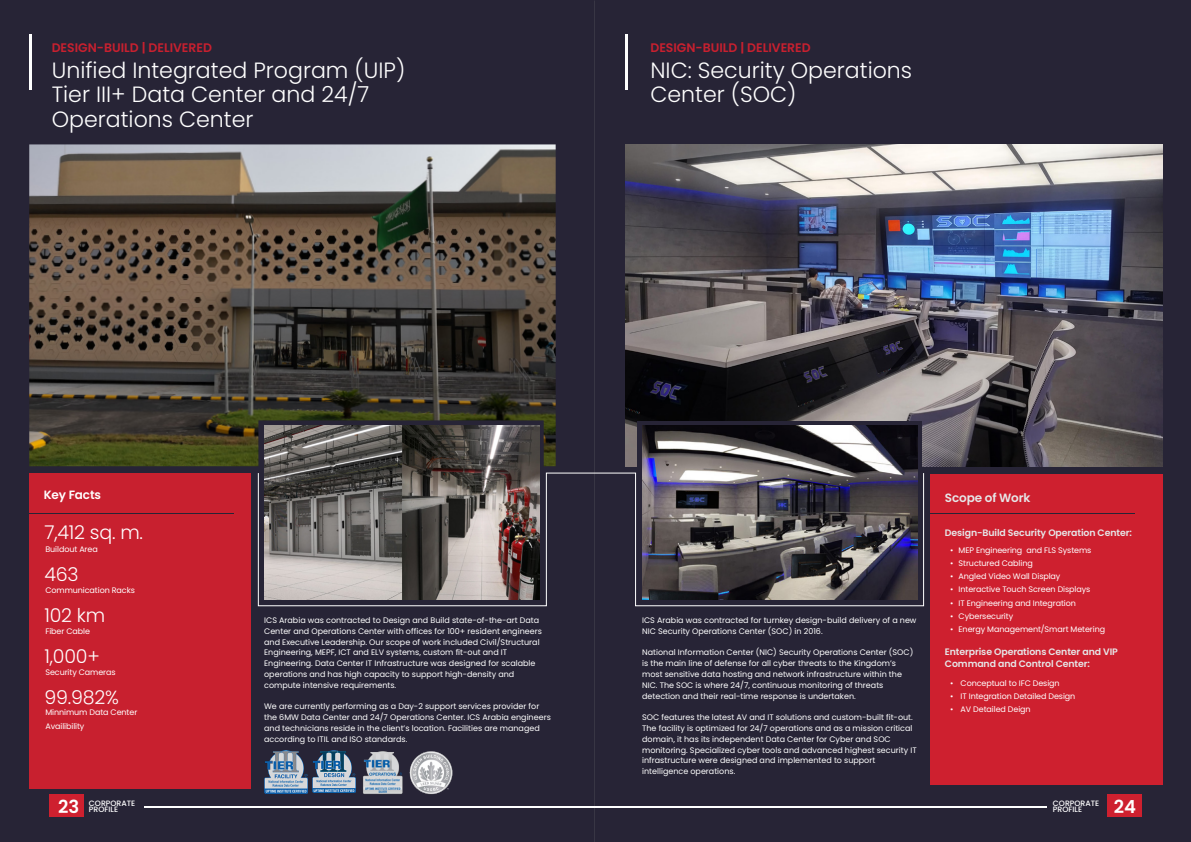
<style>
.page{position:relative;width:1191px;height:842px;background:#272436}
.page>*{position:absolute;margin:0;border:0;box-sizing:border-box;transform-origin:0 0}
.t1{font:300 22.1px/24.3px "Poppins";color:#fff}
.t2{font:300 19px "Poppins";letter-spacing:-.01em;color:#fff}
.t3{font:600 18px "Poppins";color:#fff}
.t4{font:600 12.4px "Poppins";color:#c8202f}
.t5{font:600 12px "Poppins";letter-spacing:-.01em;color:#e6e7e8}
.t6{font:600 12px "Poppins";letter-spacing:-.01em;color:#fff}
.t7{font:600 9.4px/11.5px "Poppins";letter-spacing:-.01em;color:#e6e7e8}
.t8{font:8px/10.8px "Poppins";color:#fff}
.t9{font:500 7.7px/6.5px "Poppins";color:#fff}
</style>
<div class="page">
<div style="left:49px;top:795px;width:35px;height:22px;background:#ce202f"></div>
<hr style="left:144px;top:806px;width:451px;height:1px;background:#fff">
<div style="left:1107px;top:795px;width:34px;height:22px;background:#ce202f"></div>
<hr style="left:595px;top:806px;width:452px;height:1px;background:#fff">
<img style="left:29px;top:144px;width:526px;height:322px">
<div style="left:29px;top:474px;width:221px;height:315px;background:#c8202f"></div>
<hr style="left:29px;top:513px;width:205px;height:1px;background:#272436">
<div style="left:258px;top:420px;width:285px;height:183px;background:#272436;border:1px solid #272436"></div>
<hr style="left:29px;top:34px;width:3px;height:56px;background:#fff">
<hr style="left:625px;top:34px;width:2px;height:56px;background:#fff">
<div style="left:930px;top:474px;width:232px;height:310px;background:#ce202f"></div>
<svg style="left:257px;top:472px;width:667px;height:135px"></svg>
<img style="left:313px;top:751px;width:43px;height:42px">
<img style="left:264px;top:751px;width:43px;height:42px">
<img style="left:363px;top:751px;width:90px;height:43px">
<img style="left:264px;top:425px;width:276px;height:175px">
<img style="left:625px;top:144px;width:537px;height:322px">
<div style="left:637px;top:421px;width:284px;height:181px;background:#272436"></div>
<img style="left:642px;top:425px;width:275px;height:175px">
<hr style="left:930px;top:513px;width:204px;height:1px;background:#272436">
<h3 class="t4" style="left:52px;top:41px;width:162px">DESIGN-BUILD | DELIVERED</h3>
<h1 class="t1" style="left:52px;top:58px;width:355px">Unified Integrated Program (UIP)<br>Tier III+ Data Center and 24/7<br>Operations Center</h1>
<h3 class="t4" style="left:650px;top:41px;width:162px">DESIGN-BUILD | DELIVERED</h3>
<h1 class="t1" style="left:650px;top:58px;width:263px">NIC: Security Operations<br>Center (SOC)</h1>
<h3 class="t6" style="left:44px;top:488px;width:59px">Key Facts</h3>
<h2 class="t2" style="left:44px;top:522px;width:100px">7,412 sq. m.</h2>
<p class="t8" style="left:45px;top:544px;width:54px">Buildout Area</p>
<h2 class="t2" style="left:44px;top:563px;width:36px">463</h2>
<p class="t8" style="left:45px;top:585px;width:91px">Communication Racks</p>
<h2 class="t2" style="left:44px;top:604px;width:62px">102 km</h2>
<p class="t8" style="left:45px;top:626px;width:46px">Fiber Cable</p>
<h2 class="t2" style="left:44px;top:645px;width:57px">1,000+</h2>
<p class="t8" style="left:45px;top:667px;width:72px">Security Cameras</p>
<h2 class="t2" style="left:44px;top:686px;width:76px">99.982%</h2>
<p class="t8" style="left:45px;top:706px;width:93px;line-height:13.1px">Minnimum Data Center<br>Availibility</p>
<p class="t8" style="left:264px;top:615px;width:279px">ICS Arabia was contracted to Design and Build state-of-the-art Data Center and Operations Center with offices for 100+ resident engineers and Executive Leadership. Our scope of work included Civil/Structural Engineering, MEPF, ICT and ELV systems, custom fit-out and IT Engineering. Data Center IT Infrastructure was designed for scalable operations and has high capacity to support high-density and compute intensive requirements.</p>
<p class="t8" style="left:264px;top:701px;width:288px">We are currently performing as a Day-2 support services provider for the 6MW Data Center and 24/7 Operations Center. ICS Arabia engineers and technicians reside in the client’s location. Facilities are managed according to ITIL and ISO standards.</p>
<p class="t8" style="left:642px;top:615px;width:276px">ICS Arabia was contracted for turnkey design-build delivery of a new<br>NIC Security Operations Center (SOC) in 2016.</p>
<p class="t8" style="left:642px;top:647px;width:273px">National Information Center (NIC) Security Operations Center (SOC) is the main line of defense for all cyber threats to the Kingdom’s most sensitive data hosting and network infrastructure within the NIC. The SOC is where 24/7, continuous monitoring of threats detection and their real-time response is undertaken.</p>
<p class="t8" style="left:642px;top:712px;width:276px">SOC features the latest AV and IT solutions and custom-built fit-out.<br>The facility is optimized for 24/7 operations and as a mission critical domain, it has its independent Data Center for Cyber and SOC monitoring. Specialized cyber tools and advanced highest security IT infrastructure were designed and implemented to support intelligence operations.</p>
<h3 class="t5" style="left:945px;top:491px;width:87px">Scope of Work</h3>
<p class="t7" style="left:945px;top:527px;width:188px">Design-Build Security Operation Center:</p>
<p class="t8" style="left:950px;top:545px;width:143px">• MEP Engineering and FLS Systems</p>
<p class="t8" style="left:950px;top:558px;width:84px">• Structured Cabling</p>
<p class="t8" style="left:950px;top:571px;width:112px">• Angled Video Wall Display</p>
<p class="t8" style="left:950px;top:584px;width:142px">• Interactive Touch Screen Displays</p>
<p class="t8" style="left:950px;top:597px;width:127px">• IT Engineering and Integration</p>
<p class="t8" style="left:950px;top:610px;width:65px">• Cybersecurity</p>
<p class="t8" style="left:950px;top:624px;width:157px">• Energy Management/Smart Metering</p>
<p class="t7" style="left:945px;top:646px;width:174px">Enterprise Operations Center and VIP<br>Command and Control Center:</p>
<p class="t8" style="left:950px;top:678px;width:111px">• Conceptual to IFC Design</p>
<p class="t8" style="left:950px;top:691px;width:127px">• IT Integration Detailed Design</p>
<p class="t8" style="left:950px;top:704px;width:82px">• AV Detailed Deign</p>
<h3 class="t3" style="left:58px;top:797px;width:23px">23</h3>
<p class="t9" style="left:89px;top:806px;width:31px">PROFILE</p>
<p class="t9" style="left:1053px;top:800px;width:48px">CORPORATE<br>PROFILE</p>
<h3 class="t3" style="left:1113px;top:797px;width:24px">24</h3>
<p class="t9" style="left:89px;top:800px;width:48px">CORPORATE</p>
</div>
